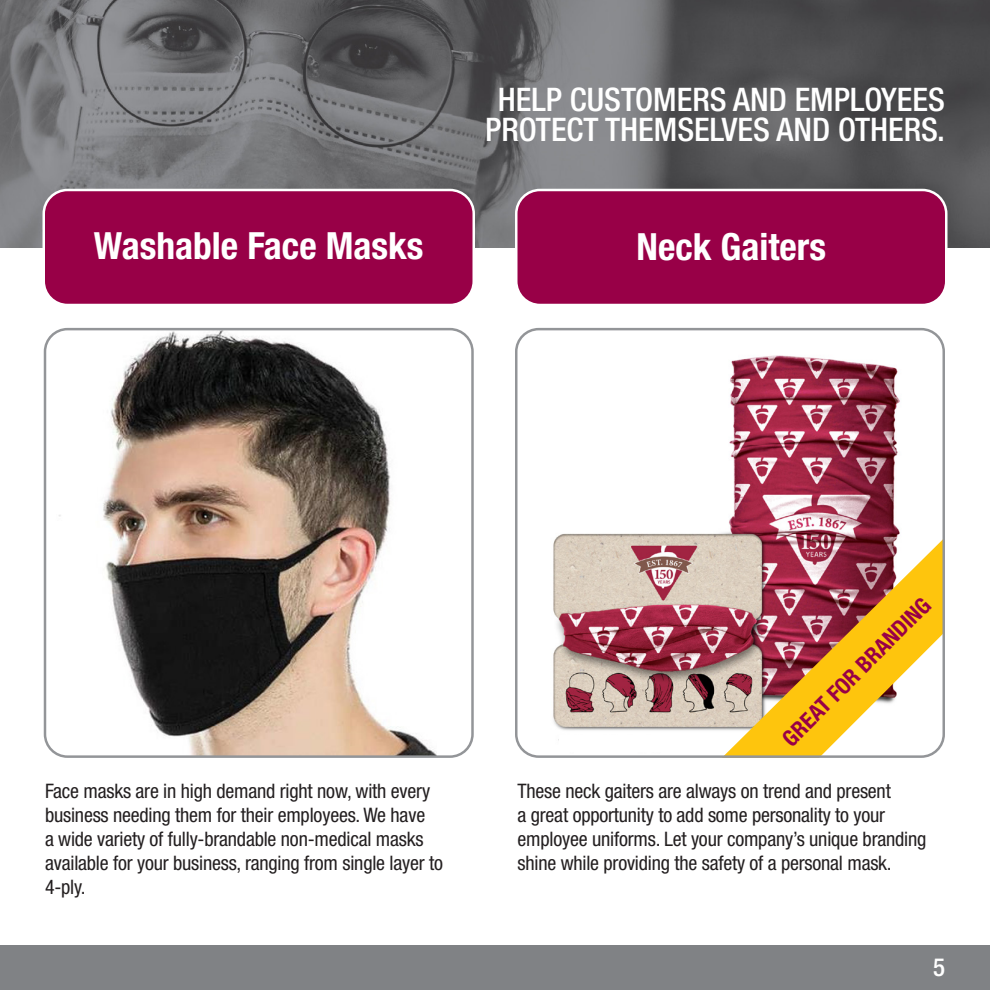
<style>
.page{position:relative;width:990px;height:990px;background:#fff}
.page>*{position:absolute;margin:0;border:0;box-sizing:border-box;transform-origin:0 0}
.t1{font:700 condensed 37.5px "Helvetica Neue LT Std";color:#fff}
.t2{font:500 condensed 32.5px "Helvetica Neue LT Std";color:#fff}
.t3{font:500 condensed 25px "Helvetica Neue LT Std";color:#fff}
.t4{font:700 condensed 22.5px "Helvetica Neue LT Std";color:#980047}
.t5{font:condensed 20px/24px "Helvetica Neue LT Std";letter-spacing:-.01em;color:#231f20}
</style>
<div class="page">
<div style="left:0;top:945px;width:990px;height:45px;background:#808285"></div>
<img style="left:0;top:0;width:990px;height:248px">
<img style="left:47px;top:331px;width:390px;height:424px">
<div style="left:44px;top:328px;width:430px;height:430px;border:2px solid #939598;border-radius:22px"></div>
<img style="left:515px;top:331px;width:427px;height:424px">
<div style="left:44px;top:190px;width:430px;height:115px;background:#980047;border-radius:24px"></div>
<div style="left:42px;top:189px;width:433px;height:117px;border:2px solid #fff;border-radius:24px"></div>
<div style="left:516px;top:190px;width:430px;height:115px;background:#980047;border-radius:24px"></div>
<div style="left:515px;top:189px;width:433px;height:117px;border:2px solid #fff;border-radius:24px"></div>
<div style="left:559px;top:736px;width:109px;height:16px;background:#fff"></div>
<svg style="left:722px;top:537px;width:223px;height:218px"></svg>
<div style="left:515px;top:328px;width:430px;height:430px;border:2px solid #939598;border-radius:22px"></div>
<p class="t2" style="left:498px;top:80px;width:449px">HELP CUSTOMERS AND EMPLOYEES</p>
<p class="t2" style="left:485px;top:110px;width:461px">PROTECT THEMSELVES AND OTHERS.</p>
<p class="t1" style="left:94px;top:223px;width:331px">Washable Face Masks</p>
<p class="t1" style="left:637px;top:224px;width:191px">Neck Gaiters</p>
<p class="t4" style="left:777px;top:732px;width:200px;rotate:-45deg">GREAT FOR BRANDING</p>
<p class="t5" style="left:45px;top:779px;width:399px">Face masks are in high demand right now, with every business needing them for their employees. We have<br>a wide variety of fully-brandable non-medical masks available for your business, ranging from single layer to 4-ply.</p>
<p class="t5" style="left:518px;top:779px;width:410px">These neck gaiters are always on trend and present<br>a great opportunity to add some personality to your employee uniforms. Let your company’s unique branding shine while providing the safety of a personal mask.</p>
<p class="t3" style="left:933px;top:953px;width:13px">5</p>
</div>
